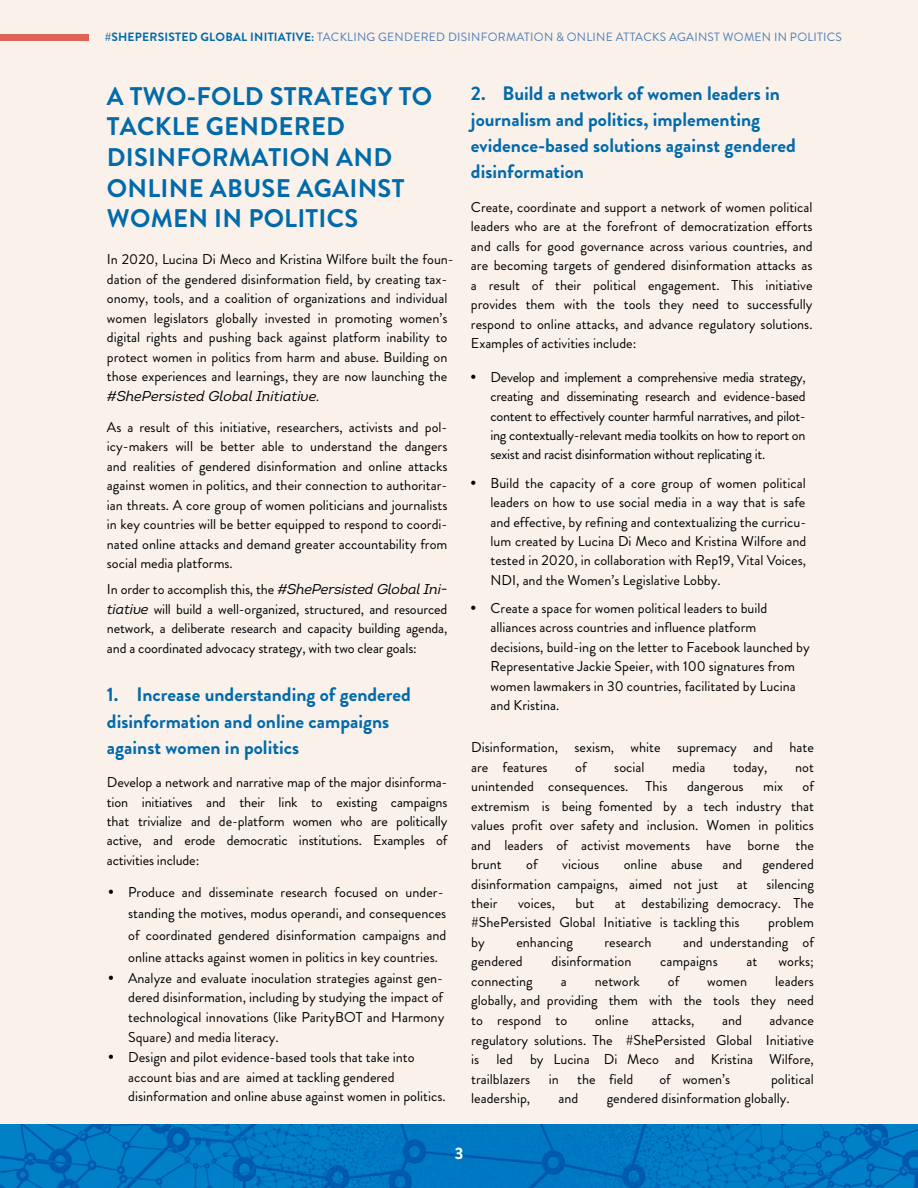
<style>
.page{position:relative;width:918px;height:1188px;background:#faf1ea}
.page>*{position:absolute;margin:0;border:0;box-sizing:border-box;transform-origin:0 0}
.t1{font:700 25.5px/30.6px "Brandon Grotesque";letter-spacing:.01em;color:#006aaa}
.t2{font:700 19.5px/26.1px "Brandon Grotesque";color:#006aab}
.t3{font:700 16.5px "Brandon Grotesque";color:#fff}
.t4{font:14.25px/19.5px "Brandon Grotesque";color:#000;text-align:justify}
.t5{font:italic 14.25px "Intro";color:#000}
.t6{font:12px "Brandon Grotesque";letter-spacing:.02em;color:#4d7db7}
.s1{font-weight:700;color:#006aab}
.s2{font-family:"Brandon Grotesque"}
.s3{font-family:"Intro";font-style:italic}
</style>
<div class="page">
<img style="left:0;top:1124px;width:918px;height:64px">
<div style="left:0;top:34px;width:88px;height:7px;background:#df6457"></div>
<p class="t6" style="left:105px;top:28px;width:739px"><span class="s1">#SHEPERSISTED GLOBAL INITIATIVE:</span> TACKLING GENDERED DISINFORMATION &amp; ONLINE ATTACKS AGAINST WOMEN IN POLITICS</p>
<h1 class="t1" style="left:107px;top:81px;width:327px">A TWO-FOLD STRATEGY TO<br>TACKLE GENDERED<br>DISINFORMATION AND<br>ONLINE ABUSE AGAINST<br>WOMEN IN POLITICS</h1>
<p class="t4" style="left:107px;top:250px;width:348px;text-align:left">In 2020, Lucina Di Meco and Kristina Wilfore built the foun&shy;dation of the gendered disinformation field, by creating tax&shy;onomy, tools, and a coalition of organizations and individual women legislators globally invested in promoting women’s digital rights and pushing back against platform inability to protect women in politics from harm and abuse. Building on those experiences and learnings, they are now launching the</p>
<p class="t5" style="left:107px;top:387px;width:214px">#ShePersisted Global Initiative<span class="s2">.</span></p>
<p class="t4" style="left:107px;top:417px;width:342px">As a result of this initiative, researchers, activists and pol&shy;icy-makers will be better able to understand the dangers and realities of gendered disinformation and online attacks against women in politics, and their connection to authoritar&shy;ian threats. A core group of women politicians and journalists in key countries will be better equipped to respond to coordi&shy;nated online attacks and demand greater accountability from social media platforms.</p>
<p class="t4" style="left:107px;top:580px;width:342px">In order to accomplish this, the <span class="s3">#ShePersisted Global Ini&shy;tiative</span> will build a well-organized, structured, and resourced network, a deliberate research and capacity building agenda, and a coordinated advocacy strategy, with two clear goals:</p>
<h2 class="t2" style="left:107px;top:681px;width:306px;line-height:26.7px">1. Increase understanding of gendered disinformation and online campaigns against women in politics</h2>
<p class="t4" style="left:107px;top:773px;width:342px">Develop a network and narrative map of the major disinforma&shy;tion initiatives and their link to existing campaigns that trivialize and de-platform women who are politically active, and erode democratic institutions. Examples of activities include:</p>
<p class="t4" style="left:128px;top:882px;width:320px;line-height:21.5px;text-align:left">Produce and disseminate research focused on under&shy;standing the motives, modus operandi, and consequences of coordinated gendered disinformation campaigns and online attacks against women in politics in key countries.<br>Analyze and evaluate inoculation strategies against gen-</p>
<p class="t4" style="left:128px;top:988px;width:319px;text-align:left">dered disinformation, including by studying the impact of technological innovations (like ParityBOT and Harmony Square) and media literacy.<br>Design and pilot evidence-based tools that take into account bias and are aimed at tackling gendered disinformation and online abuse against women in politics.</p>
<h2 class="t2" style="left:471px;top:80px;width:326px">2. Build a network of women leaders in journalism and politics, implementing evidence-based solutions against gendered disinformation</h2>
<p class="t4" style="left:471px;top:198px;width:343px">Create, coordinate and support a network of women political leaders who are at the forefront of democratization efforts and calls for good governance across various countries, and are becoming targets of gendered disinformation attacks as a result of their political engagement. This initiative provides them with the tools they need to successfully respond to online attacks, and advance regulatory solutions.<br>Examples of activities include:</p>
<p class="t4" style="left:490px;top:367px;width:317px">Develop and implement a comprehensive media strategy, creating and disseminating research and evidence-based content to effectively counter harmful narratives, and pilot&shy;ing contextually-relevant media toolkits on how to report on sexist and racist disinformation without replicating it.</p>
<p class="t4" style="left:490px;top:473px;width:318px">Build the capacity of a core group of women political leaders on how to use social media in a way that is safe and effective, by refining and contextualizing the curricu&shy;lum created by Lucina Di Meco and Kristina Wilfore and tested in 2020, in collaboration with Rep19, Vital Voices, NDI, and the Women’s Legislative Lobby.</p>
<p class="t4" style="left:490px;top:599px;width:321px;text-align:left">Create a space for women political leaders to build alliances across countries and influence platform decisions, build-ing on the letter to Facebook launched by Representative Jackie Speier, with 100 signatures from women lawmakers in 30 countries, facilitated by Lucina and Kristina.</p>
<p class="t4" style="left:471px;top:738px;width:344px">Disinformation, sexism, white supremacy and hate are features</p>
<p class="t4" style="left:575px;top:757px;width:13px">of</p>
<p class="t4" style="left:614px;top:757px;width:32px">social</p>
<p class="t4" style="left:672px;top:757px;width:35px">media</p>
<p class="t4" style="left:733px;top:757px;width:36px">today,</p>
<p class="t4" style="left:795px;top:757px;width:20px">not</p>
<p class="t4" style="left:471px;top:777px;width:198px">unintended consequences. This</p>
<p class="t4" style="left:687px;top:777px;width:58px">dangerous</p>
<p class="t4" style="left:763px;top:777px;width:21px">mix</p>
<p class="t4" style="left:471px;top:777px;width:344px;text-indent:331px">of extremism is being fomented by a tech industry that values profit over safety and inclusion. Women in politics and leaders of activist movements have borne the brunt</p>
<p class="t4" style="left:526px;top:855px;width:13px">of</p>
<p class="t4" style="left:562px;top:855px;width:39px">vicious</p>
<p class="t4" style="left:624px;top:855px;width:80px">online abuse</p>
<p class="t4" style="left:723px;top:855px;width:21px">and</p>
<p class="t4" style="left:762px;top:855px;width:53px">gendered</p>
<p class="t4" style="left:471px;top:874px;width:249px">disinformation campaigns, aimed not just</p>
<p class="t4" style="left:737px;top:874px;width:12px">at</p>
<p class="t4" style="left:766px;top:874px;width:49px">silencing</p>
<p class="t4" style="left:471px;top:894px;width:28px">their</p>
<p class="t4" style="left:518px;top:894px;width:38px">voices,</p>
<p class="t4" style="left:576px;top:894px;width:20px">but</p>
<p class="t4" style="left:471px;top:894px;width:344px;line-height:19px;text-indent:144px">at destabilizing democracy. The #ShePersisted Global Initiative is tackling this</p>
<p class="t4" style="left:768px;top:913px;width:47px">problem</p>
<p class="t4" style="left:471px;top:933px;width:15px">by</p>
<p class="t4" style="left:516px;top:933px;width:58px">enhancing</p>
<p class="t4" style="left:605px;top:933px;width:48px">research</p>
<p class="t4" style="left:683px;top:933px;width:132px">and understanding of</p>
<p class="t4" style="left:471px;top:952px;width:53px">gendered</p>
<p class="t4" style="left:552px;top:952px;width:81px">disinformation</p>
<p class="t4" style="left:660px;top:952px;width:59px">campaigns</p>
<p class="t4" style="left:746px;top:952px;width:12px">at</p>
<p class="t4" style="left:779px;top:952px;width:37px">works;</p>
<p class="t4" style="left:471px;top:972px;width:63px">connecting</p>
<p class="t4" style="left:561px;top:972px;width:7px">a</p>
<p class="t4" style="left:595px;top:972px;width:47px">network</p>
<p class="t4" style="left:668px;top:972px;width:13px">of</p>
<p class="t4" style="left:707px;top:972px;width:41px">women</p>
<p class="t4" style="left:471px;top:972px;width:344px;text-indent:304px">leaders globally, and providing them with the tools they need to respond to</p>
<p class="t4" style="left:471px;top:1011px;width:344px;text-indent:298px">advance regulatory solutions. The #ShePersisted Global Initiative is led by Lucina Di Meco and Kristina Wilfore, trailblazers</p>
<p class="t4" style="left:595px;top:1011px;width:35px">online</p>
<p class="t4" style="left:652px;top:1011px;width:44px">attacks,</p>
<p class="t4" style="left:722px;top:1011px;width:21px">and</p>
<p class="t4" style="left:549px;top:1069px;width:12px">in</p>
<p class="t4" style="left:577px;top:1069px;width:57px">the field</p>
<p class="t4" style="left:659px;top:1069px;width:72px">of women’s</p>
<p class="t4" style="left:771px;top:1069px;width:44px">political</p>
<p class="t4" style="left:471px;top:1089px;width:61px">leadership,</p>
<p class="t4" style="left:559px;top:1089px;width:21px">and</p>
<p class="t4" style="left:607px;top:1089px;width:185px">gendered disinformation globally.</p>
<p class="t3" style="left:455px;top:1141px;width:10px">3</p>
</div>
